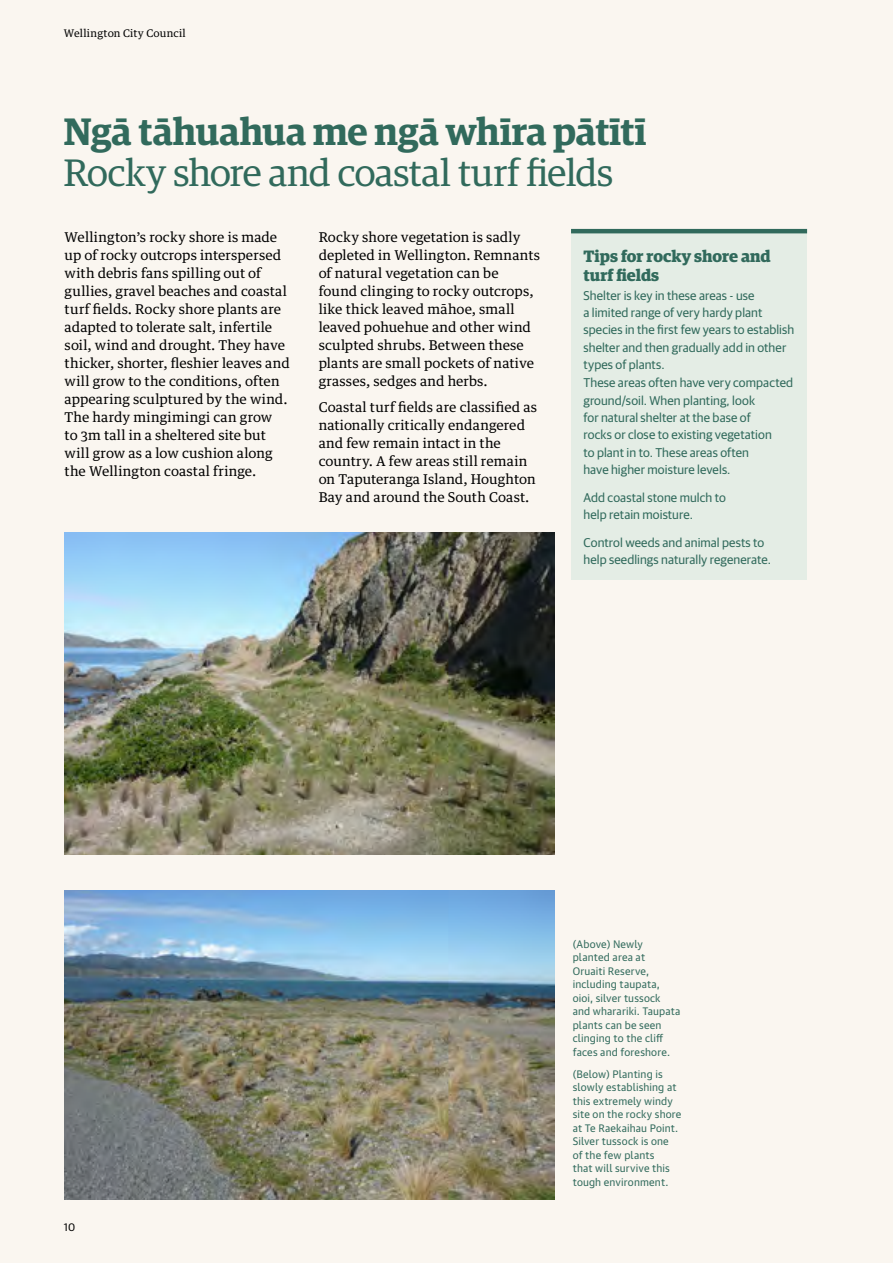
<style>
.page{position:relative;width:893px;height:1263px;background:#faf6f0}
.page>*{position:absolute;margin:0;border:0;box-sizing:border-box;transform-origin:0 0}
.t1{font:38.25px "Guardian Egyp";letter-spacing:-.005em;color:#316a5c}
.t2{font:600 38.25px "Guardian Egyp";letter-spacing:-.005em;color:#316a5c}
.t3{font:700 16.5px/19.5px "Guardian Egyp";color:#316a5c}
.t4{font:13.5px/18px "Guardian Text Egyp";letter-spacing:.01em;color:#000}
.t5{font:12.75px/17.2px "Guardian Sans";letter-spacing:.005em;color:#316a5c}
.t6{font:10.5px/13.5px "Guardian Text Sans";letter-spacing:.015em;color:#316a5c}
.t7{font:10.5px "Guardian Text Egyp";letter-spacing:.02em;color:#000}
.t8{font:10.5px "Guardian Text Sans";color:#000}
</style>
<div class="page">
<img style="left:65px;top:533px;width:490px;height:322px">
<img style="left:65px;top:890px;width:490px;height:309px">
<div style="left:571px;top:231px;width:236px;height:349px;background:#e4ede5"></div>
<hr style="left:571px;top:229px;width:236px;height:4px;background:#316a5c">
<p class="t7" style="left:64px;top:25px;width:124px">Wellington City Council</p>
<h1 class="t2" style="left:64px;top:103px;width:584px">Ngā tāhuahua me ngā whīra pātītī</h1>
<h1 class="t1" style="left:64px;top:146px;width:551px">Rocky shore and coastal turf fields</h1>
<p class="t4" style="left:65px;top:227px;width:227px">Wellington’s rocky shore is made up of rocky outcrops interspersed with debris fans spilling out of gullies, gravel beaches and coastal turf fields. Rocky shore plants are adapted to tolerate salt, infertile soil, wind and drought. They have thicker, shorter, fleshier leaves and will grow to the conditions, often appearing sculptured by the wind.<br>The hardy mingimingi can grow<br>to 3m tall in a sheltered site but will grow as a low cushion along the Wellington coastal fringe.</p>
<p class="t4" style="left:319px;top:227px;width:223px">Rocky shore vegetation is sadly depleted in Wellington. Remnants of natural vegetation can be found clinging to rocky outcrops, like thick leaved māhoe, small leaved pohuehue and other wind sculpted shrubs. Between these plants are small pockets of native grasses, sedges and herbs.</p>
<p class="t4" style="left:319px;top:397px;width:220px">Coastal turf fields are classified as nationally critically endangered and few remain intact in the country. A few areas still remain on Taputeranga Island, Houghton<br>Bay and around the South Coast.</p>
<p class="t3" style="left:583px;top:245px;width:189px">Tips for rocky shore and turf fields</p>
<p class="t5" style="left:583px;top:286px;width:212px">Shelter is key in these areas - use<br>a limited range of very hardy plant species in the first few years to establish shelter and then gradually add in other types of plants.</p>
<p class="t5" style="left:583px;top:373px;width:211px">These areas often have very compacted ground/soil. When planting, look<br>for natural shelter at the base of<br>rocks or close to existing vegetation<br>to plant in to. These areas often<br>have higher moisture levels.</p>
<p class="t5" style="left:583px;top:487px;width:144px">Add coastal stone mulch to help retain moisture.</p>
<p class="t5" style="left:583px;top:532px;width:189px">Control weeds and animal pests to help seedlings naturally regenerate.</p>
<p class="t8" style="left:64px;top:1218px;width:13px">10</p>
<p class="t6" style="left:573px;top:936px;width:109px">(Above) Newly planted area at<br>Oruaiti Reserve, including taupata, oioi, silver tussock and wharariki. Taupata plants can be seen clinging to the cliff faces and foreshore.</p>
<p class="t6" style="left:573px;top:1066px;width:110px">(Below) Planting is slowly establishing at this extremely windy site on the rocky shore at Te Raekaihau Point.<br>Silver tussock is one<br>of the few plants<br>that will survive this tough environment.</p>
</div>
